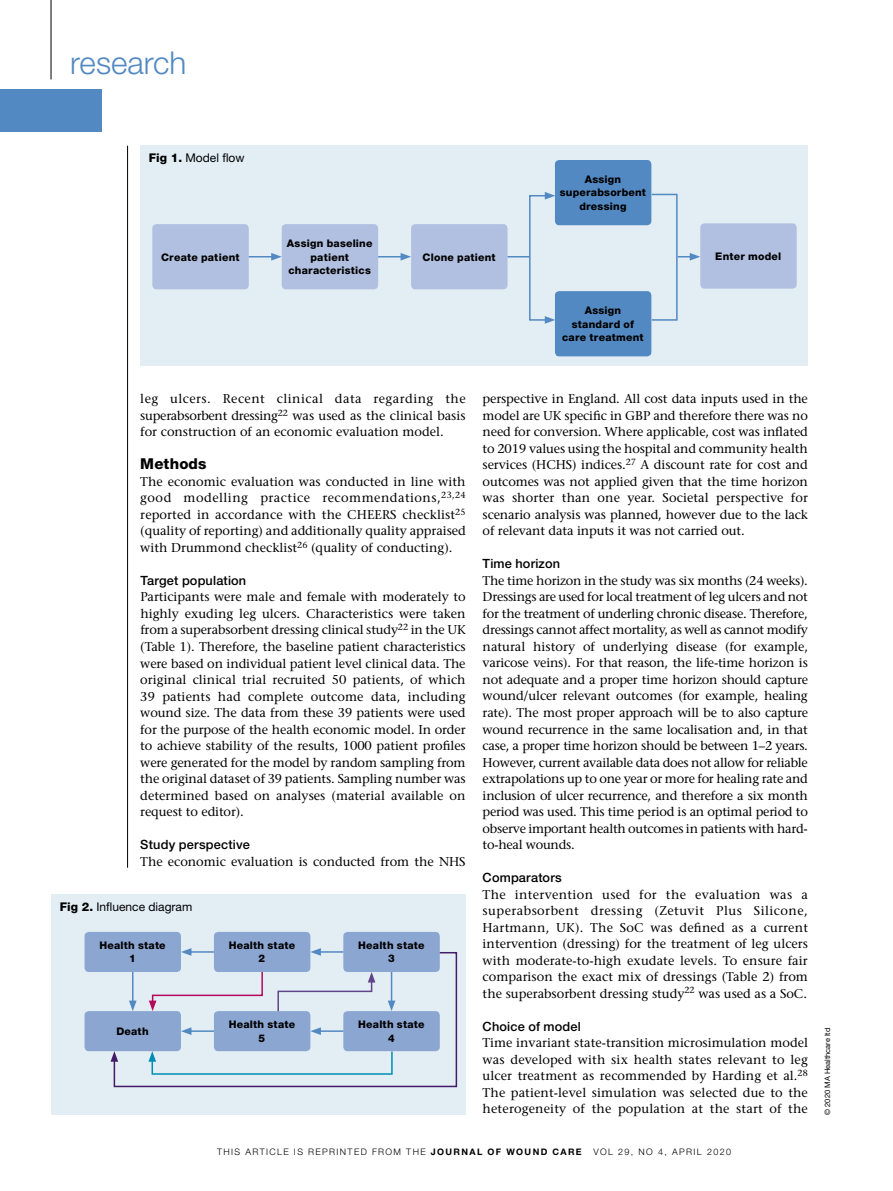
<style>
.page{position:relative;width:893px;height:1191px;background:#fff}
.page>*{position:absolute;margin:0;border:0;box-sizing:border-box;transform-origin:0 0}
.t1{font:300 31.5px "Helvetica Neue LT Std";color:#5389c2}
.t2{font:800 15px "Helvetica Neue LT Std";letter-spacing:.01em;color:#000}
.t3{font:500 12.75px/16.5px "Stone Serif Std";color:#000;text-align:justify}
.t4{font:500 12.75px "Helvetica Neue LT Std";letter-spacing:.015em;color:#000}
.t5{font:12px "Helvetica Neue LT Std";color:#000}
.t6{font:800 10.5px/13.5px "Helvetica Neue LT Std";letter-spacing:.02em;color:#000;text-align:center}
.t7{font:300 9px "Helvetica Neue LT Std";letter-spacing:.15em;color:#000}
.t8{font:7.5px "Helvetica Neue LT Std";color:#000}
.s1{font-weight:800}
.s2{font-weight:700}
</style>
<div class="page">
<div style="left:0;top:89px;width:102px;height:43px;background:#5389c2"></div>
<hr style="left:51px;top:0;width:1px;height:79px;background:#000">
<hr style="left:127px;top:146px;width:1px;height:721px;background:#000">
<div style="left:140px;top:145px;width:668px;height:221px;background:#e2eef4"></div>
<div style="left:152px;top:224px;width:97px;height:65px;background:#b1c0e0;border-radius:4px"></div>
<div style="left:555px;top:160px;width:96px;height:65px;background:#5389c2;border-radius:4px"></div>
<div style="left:555px;top:291px;width:96px;height:65px;background:#5389c2;border-radius:4px"></div>
<div style="left:282px;top:224px;width:96px;height:65px;background:#b1c0e0;border-radius:4px"></div>
<div style="left:411px;top:224px;width:97px;height:65px;background:#b1c0e0;border-radius:4px"></div>
<div style="left:700px;top:223px;width:97px;height:66px;background:#b1c0e0;border-radius:4px"></div>
<svg style="left:249px;top:253px;width:33px;height:7px"></svg>
<svg style="left:378px;top:253px;width:33px;height:7px"></svg>
<svg style="left:508px;top:256px;width:21px;height:1px"></svg>
<svg style="left:678px;top:253px;width:22px;height:7px"></svg>
<div style="left:529px;top:195px;width:19px;height:126px;border:2px solid #5389c2"></div>
<svg style="left:545px;top:316px;width:10px;height:8px"></svg>
<svg style="left:545px;top:192px;width:10px;height:7px"></svg>
<hr style="left:652px;top:319px;width:25px;height:2px;background:#5389c2">
<svg style="left:652px;top:194px;width:24px;height:1px"></svg>
<div style="left:51px;top:893px;width:415px;height:221px;background:#e2eef4"></div>
<div style="left:85px;top:932px;width:96px;height:40px;background:#8ca6d2;border-radius:4px"></div>
<div style="left:85px;top:1011px;width:96px;height:40px;background:#8ca6d2;border-radius:4px"></div>
<div style="left:343px;top:932px;width:97px;height:40px;background:#8ca6d2;border-radius:4px"></div>
<svg style="left:310px;top:948px;width:11px;height:3px"></svg>
<svg style="left:113px;top:951px;width:345px;height:137px"></svg>
<svg style="left:111px;top:1051px;width:7px;height:10px"></svg>
<svg style="left:148px;top:1050px;width:245px;height:25px"></svg>
<div style="left:214px;top:932px;width:96px;height:40px;background:#8ca6d2;border-radius:4px"></div>
<svg style="left:277px;top:972px;width:98px;height:40px"></svg>
<hr style="left:676px;top:194px;width:2px;height:126px;background:#5389c2">
<h1 class="t1" style="left:70px;top:44px;width:118px">research</h1>
<p class="t5" style="left:149px;top:151px;width:97px"><span class="s1">Fig 1.</span> Model flow</p>
<p class="t6" style="left:161px;top:250px;width:80px">Create patient</p>
<p class="t6" style="left:287px;top:236px;width:87px">Assign baseline patient characteristics</p>
<p class="t6" style="left:560px;top:172px;width:88px">Assign superabsorbent dressing</p>
<p class="t6" style="left:422px;top:250px;width:75px">Clone patient</p>
<p class="t6" style="left:715px;top:249px;width:68px">Enter model</p>
<p class="t6" style="left:562px;top:303px;width:83px">Assign standard of care treatment</p>
<p class="t3" style="left:140px;top:391px;width:327px">leg ulcers. Recent clinical data regarding the superabsorbent dressing<sup>22</sup> was used as the clinical basis for construction of an economic evaluation model.</p>
<p class="t2" style="left:140px;top:455px;width:68px">Methods</p>
<p class="t3" style="left:140px;top:473px;width:327px">The economic evaluation was conducted in line with good modelling practice recommendations,<sup>23,24 </sup>reported in accordance with the CHEERS checklist<sup>25 </sup>(quality of reporting) and additionally quality appraised with Drummond checklist<sup>26</sup> (quality of conducting).</p>
<p class="t4" style="left:140px;top:573px;width:107px">Target population</p>
<p class="t3" style="left:140px;top:589px;width:327px">Participants were male and female with moderately to highly exuding leg ulcers. Characteristics were taken from a superabsorbent dressing clinical study<sup>22</sup> in the UK (Table 1). Therefore, the baseline patient characteristics were based on individual patient level clinical data. The original clinical trial recruited 50 patients, of which 39 patients had complete outcome data, including wound size. The data from these 39 patients were used for the purpose of the health economic model. In order to achieve stability of the results, 1000 patient profiles were generated for the model by random sampling from the original dataset of 39 patients. Sampling number was determined based on analyses (material available on request to editor).</p>
<p class="t4" style="left:140px;top:837px;width:111px">Study perspective</p>
<p class="t3" style="left:140px;top:853px;width:327px">The economic evaluation is conducted from the NHS</p>
<p class="t5" style="left:60px;top:899px;width:134px"><span class="s1">Fig 2.</span> Influence diagram</p>
<p class="t6" style="left:99px;top:938px;width:68px">Health state<br>1</p>
<p class="t6" style="left:229px;top:938px;width:68px">Health state<br>2</p>
<p class="t6" style="left:116px;top:1024px;width:34px">Death</p>
<p class="t6" style="left:229px;top:1017px;width:68px">Health state<br>5</p>
<p class="t6" style="left:358px;top:938px;width:68px">Health state<br>3</p>
<p class="t6" style="left:358px;top:1017px;width:68px">Health state<br>4</p>
<p class="t3" style="left:483px;top:391px;width:327px">perspective in England. All cost data inputs used in the model are UK specific in GBP and therefore there was no need for conversion. Where applicable, cost was inflated to 2019 values using the hospital and community health services (HCHS) indices.<sup>27</sup> A discount rate for cost and outcomes was not applied given that the time horizon was shorter than one year. Societal perspective for scenario analysis was planned, however due to the lack of relevant data inputs it was not carried out.</p>
<p class="t4" style="left:483px;top:556px;width:79px">Time horizon</p>
<p class="t3" style="left:483px;top:572px;width:327px">The time horizon in the study was six months (24 weeks).<br>Dressings are used for local treatment of leg ulcers and not for the treatment of underling chronic disease. Therefore, dressings cannot affect mortality, as well as cannot modify natural history of underlying disease (for example, varicose veins). For that reason, the life-time horizon is not adequate and a proper time horizon should capture wound/ulcer relevant outcomes (for example, healing rate). The most proper approach will be to also capture wound recurrence in the same localisation and, in that case, a proper time horizon should be between 1–2 years.<br>However, current available data does not allow for reliable extrapolations up to one year or more for healing rate and inclusion of ulcer recurrence, and therefore a six month period was used. This time period is an optimal period to observe important health outcomes in patients with hard&shy;to-heal wounds.</p>
<p class="t4" style="left:483px;top:870px;width:81px">Comparators</p>
<p class="t3" style="left:483px;top:886px;width:327px">The intervention used for the evaluation was a superabsorbent dressing (Zetuvit Plus Silicone, Hartmann, UK). The SoC was defined as a current intervention (dressing) for the treatment of leg ulcers with moderate-to-high exudate levels. To ensure fair comparison the exact mix of dressings (Table 2) from the superabsorbent dressing study<sup>22</sup> was used as a SoC.</p>
<p class="t4" style="left:483px;top:1018px;width:100px">Choice of model</p>
<p class="t3" style="left:483px;top:1034px;width:327px">Time invariant state-transition microsimulation model was developed with six health states relevant to leg ulcer treatment as recommended by Harding et al.<sup>28<br></sup>The patient-level simulation was selected due to the heterogeneity of the population at the start of the</p>
<p class="t7" style="left:217px;top:1146px;width:366px">THIS ARTICLE IS REPRINTED FROM THE <span class="s2">JOURNAL OF WOUND CARE</span></p>
<p class="t7" style="left:593px;top:1146px;width:139px">VOL 29, NO 4, APRIL 2020</p>
<p class="t8" style="left:823px;top:1114px;width:88px;rotate:-90deg">© 2020 MA Healthcare ltd</p>
</div>
